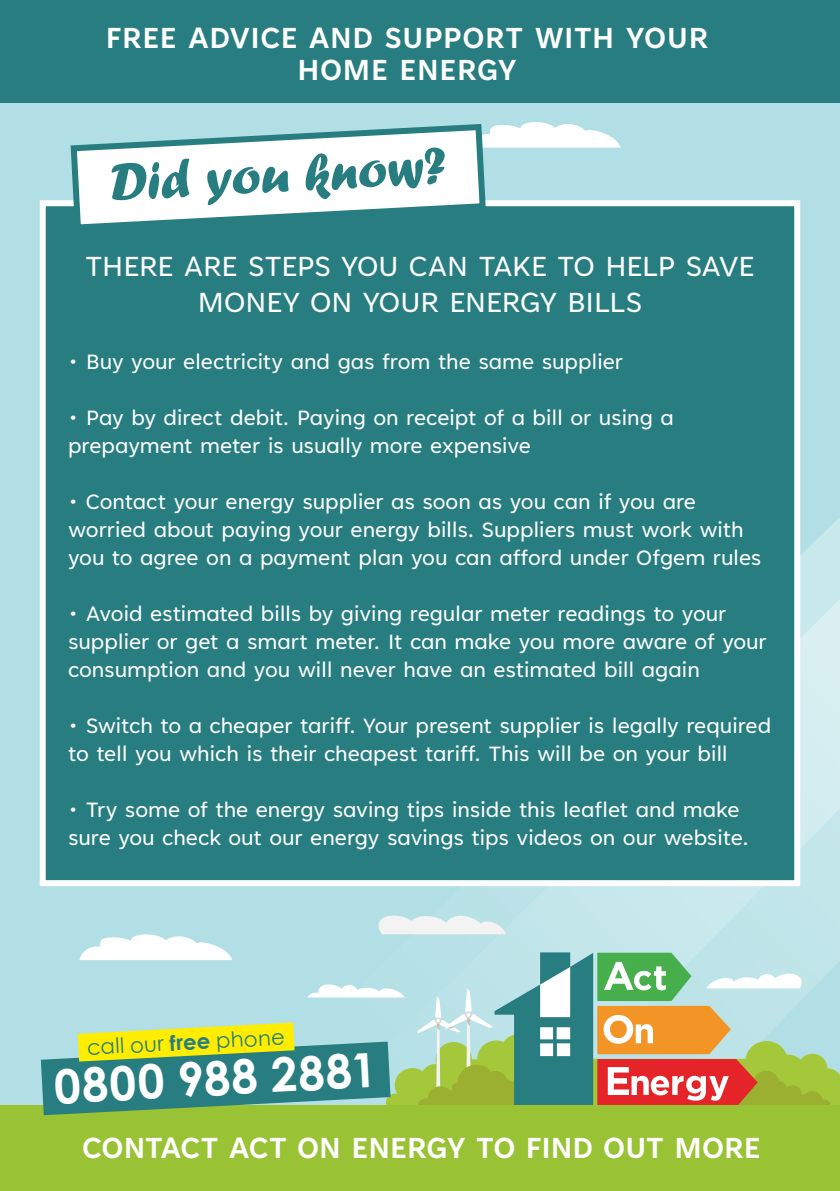
<style>
.page{position:relative;width:840px;height:1191px;background:#fff}
.page>*{position:absolute;margin:0;border:0;box-sizing:border-box;transform-origin:0 0}
.t1{font:54px "Forte";color:#277d80}
.t2{font:700 47.4px "Century Gothic";color:#fff}
.t3{font:700 33.6px "Tenorite";letter-spacing:.02em;color:#fff;scale:.95 1}
.t4{font:32px/36px "Tenorite";letter-spacing:-.02em;color:#fff;text-align:center}
.t5{font:24px/28px "Tenorite";letter-spacing:-.005em;color:#fff}
.t6{font:21.2px "Century Gothic";color:#277d80}
.s1{font-weight:700}
</style>
<div class="page">
<div style="left:0;top:0;width:839px;height:1191px;background:#b1dfe5"></div>
<img style="left:224px;top:499px;width:615px;height:412px">
<svg style="left:488px;top:122px;width:132px;height:26px"></svg>
<div style="left:40px;top:200px;width:759px;height:686px;background:#277d80;border:6px solid #fff"></div>
<div style="left:0;top:0;width:839px;height:102px;background:#277d80"></div>
<svg style="left:67px;top:124px;width:421px;height:101px"></svg>
<div style="left:0;top:1106px;width:839px;height:85px;background:#99c335"></div>
<svg style="left:41px;top:911px;width:798px;height:204px"></svg>
<p class="t3" style="left:106px;top:21px;width:635px">FREE ADVICE AND SUPPORT WITH YOUR</p>
<p class="t3" style="left:297px;top:53px;width:232px">HOME ENERGY</p>
<p class="t1" style="left:108px;top:151px;width:337px;rotate:-3deg">Did you know?</p>
<p class="t4" style="left:85px;top:250px;width:670px">THERE ARE STEPS YOU CAN TAKE TO HELP SAVE<br>MONEY ON YOUR ENERGY BILLS</p>
<p class="t5" style="left:68px;top:349px;width:556px">• Buy your electricity and gas from the same supplier</p>
<p class="t5" style="left:68px;top:405px;width:606px">• Pay by direct debit. Paying on receipt of a bill or using a prepayment meter is usually more expensive</p>
<p class="t5" style="left:68px;top:489px;width:694px">• Contact your energy supplier as soon as you can if you are worried about paying your energy bills. Suppliers must work with you to agree on a payment plan you can afford under Ofgem rules</p>
<p class="t5" style="left:68px;top:601px;width:699px">• Avoid estimated bills by giving regular meter readings to your supplier or get a smart meter. It can make you more aware of your consumption and you will never have an estimated bill again</p>
<p class="t5" style="left:68px;top:713px;width:704px">• Switch to a cheaper tariff. Your present supplier is legally required to tell you which is their cheapest tariff. This will be on your bill</p>
<p class="t5" style="left:68px;top:797px;width:681px">• Try some of the energy saving tips inside this leaflet and make sure you check out our energy savings tips videos on our website.</p>
<p class="t6" style="left:86px;top:1032px;width:199px;rotate:-3deg">call our <span class="s1">free</span> phone</p>
<p class="t2" style="left:52px;top:1050px;width:324px;rotate:-3deg">0800 988 2881</p>
<p class="t3" style="left:82px;top:1130px;width:714px">CONTACT ACT ON ENERGY TO FIND OUT MORE</p>
</div>
